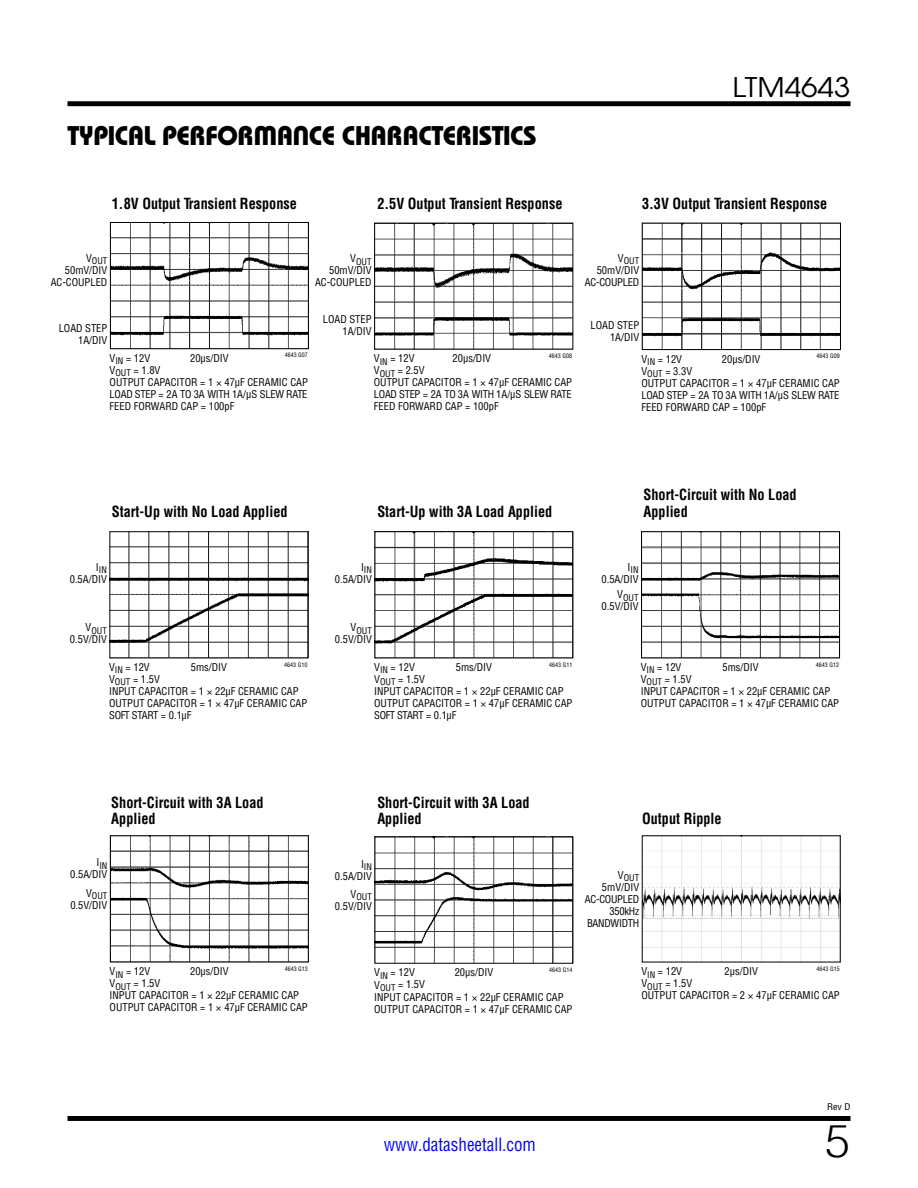
<style>
.page{position:relative;width:918px;height:1188px;background:#fff}
.page>*{position:absolute;margin:0;border:0;box-sizing:border-box;transform-origin:0 0}
.t1{font:300 45px "Helvetica";color:#000}
.Section_Heads_non-TO{font:27px "Linear Bauhaus";letter-spacing:-.02em;color:#000}
.t2{font:27px "Avant Garde";color:#000;scale:1.1 1}
.t3{font:18px "Linear Helv Cond";color:#00f;scale:.95 1}
.Graph_Titles{font:700 15px/16.5px "Linear Helv Cond";color:#000;scale:.95 1}
.t4{font:10.5px/12px "Linear Helv Cond";color:#000}
.t5{font:10.5px/12px "Linear Helv Cond";letter-spacing:-.025em;color:#000;text-align:right}
.t6{font:9px "Linear Helv Cond";color:#000}
.t7{font:9px "Linear Helv Cond";color:#000;scale:1.1 1}
.t8{font:6px "Linear Helv Cond";color:#000}
</style>
<div class="page">
<div style="left:68px;top:1116px;width:782px;height:5px;background:#000"></div>
<div style="left:68px;top:101px;width:782px;height:5px;background:#000"></div>
<img style="left:376px;top:225px;width:195px;height:123px">
<div style="left:374px;top:223px;width:199px;height:127px;border:1px solid #000"></div>
<img style="left:644px;top:225px;width:195px;height:123px">
<div style="left:642px;top:223px;width:199px;height:127px;border:1px solid #000"></div>
<img style="left:111px;top:533px;width:195px;height:123px">
<div style="left:109px;top:531px;width:199px;height:127px;border:1px solid #000"></div>
<img style="left:376px;top:533px;width:195px;height:123px">
<div style="left:374px;top:531px;width:199px;height:127px;border:1px solid #000"></div>
<img style="left:643px;top:533px;width:195px;height:123px">
<div style="left:641px;top:531px;width:199px;height:127px;border:1px solid #000"></div>
<img style="left:112px;top:224px;width:195px;height:123px">
<div style="left:110px;top:222px;width:199px;height:127px;border:1px solid #000"></div>
<img style="left:112px;top:837px;width:195px;height:124px">
<div style="left:110px;top:835px;width:199px;height:128px;border:1px solid #000"></div>
<img style="left:376px;top:839px;width:195px;height:123px">
<img style="left:644px;top:837px;width:195px;height:123px">
<p class="Section_Heads_non-TO" style="left:68px;top:119px;width:471px">TYPICAL PERFORMANCE CHARACTERISTICS</p>
<h2 class="t2" style="left:732px;top:70px;width:109px">LTM4643</h2>
<p class="Graph_Titles" style="left:112px;top:195px;width:196px">1.8V Output Transient Response</p>
<p class="Graph_Titles" style="left:377px;top:195px;width:196px">2.5V Output Transient Response</p>
<p class="Graph_Titles" style="left:642px;top:195px;width:196px">3.3V Output Transient Response</p>
<p class="t6" style="left:86px;top:255px;width:23px"><sup>V</sup>OUT</p>
<p class="t4" style="left:51px;top:264px;width:58px;text-align:right">50mV/DIV<br>AC-COUPLED</p>
<p class="t4" style="left:59px;top:322px;width:50px;text-align:right">LOAD STEP<br>1A/DIV</p>
<p class="t6" style="left:350px;top:256px;width:23px"><sup>V</sup>OUT</p>
<p class="t4" style="left:315px;top:264px;width:58px;text-align:right">50mV/DIV<br>AC-COUPLED</p>
<p class="t4" style="left:323px;top:313px;width:50px;text-align:right">LOAD STEP<br>1A/DIV</p>
<p class="t4" style="left:190px;top:352px;width:40px">20µs/DIV</p>
<p class="t8" style="left:285px;top:352px;width:25px">4643 G07</p>
<p class="t4" style="left:110px;top:352px;width:200px">V<sub>IN</sub> = 12V<br>V<sub>OUT</sub> = 1.8V<br>OUTPUT CAPACITOR = 1 47µF CERAMIC CAP<br>LOAD STEP = 2A TO 3A WITH 1A/µS SLEW RATE<br>FEED FORWARD CAP = 100pF</p>
<p class="t4" style="left:453px;top:352px;width:40px">20µs/DIV</p>
<p class="t8" style="left:549px;top:352px;width:25px">4643 G08</p>
<p class="t4" style="left:374px;top:352px;width:200px">V<sub>IN</sub> = 12V<br>V<sub>OUT</sub> = 2.5V<br>OUTPUT CAPACITOR = 1 47µF CERAMIC CAP<br>LOAD STEP = 2A TO 3A WITH 1A/µS SLEW RATE<br>FEED FORWARD CAP = 100pF</p>
<p class="t6" style="left:618px;top:255px;width:23px"><sup>V</sup>OUT</p>
<p class="t5" style="left:585px;top:264px;width:56px">50mV/DIV<br>AC-COUPLED</p>
<p class="t4" style="left:591px;top:319px;width:50px;text-align:right">LOAD STEP<br>1A/DIV</p>
<p class="t4" style="left:722px;top:353px;width:40px">20µs/DIV</p>
<p class="t8" style="left:817px;top:352px;width:25px">4643 G09</p>
<p class="t4" style="left:641px;top:353px;width:200px">V<sub>IN</sub> = 12V<br>V<sub>OUT</sub> = 3.3V<br>OUTPUT CAPACITOR = 1 47µF CERAMIC CAP<br>LOAD STEP = 2A TO 3A WITH 1A/µS SLEW RATE<br>FEED FORWARD CAP = 100pF</p>
<p class="Graph_Titles" style="left:112px;top:503px;width:187px">Start-Up with No Load Applied</p>
<p class="Graph_Titles" style="left:377px;top:503px;width:186px">Start-Up with 3A Load Applied</p>
<p class="t6" style="left:96px;top:565px;width:12px"><sup>I</sup>IN</p>
<p class="t4" style="left:70px;top:573px;width:39px">0.5A/DIV</p>
<p class="t6" style="left:361px;top:565px;width:12px"><sup>I</sup>IN</p>
<p class="t4" style="left:335px;top:573px;width:39px">0.5A/DIV</p>
<p class="t6" style="left:86px;top:625px;width:23px"><sup>V</sup>OUT</p>
<p class="t4" style="left:70px;top:634px;width:38px">0.5V/DIV</p>
<p class="t6" style="left:351px;top:625px;width:23px"><sup>V</sup>OUT</p>
<p class="t4" style="left:335px;top:634px;width:38px">0.5V/DIV</p>
<p class="t4" style="left:191px;top:661px;width:38px">5ms/DIV</p>
<p class="t8" style="left:284px;top:661px;width:25px">4643 G10</p>
<p class="t4" style="left:109px;top:661px;width:200px">V<sub>IN</sub> = 12V<br>V<sub>OUT</sub> = 1.5V<br>INPUT CAPACITOR = 1 22µF CERAMIC CAP<br>OUTPUT CAPACITOR = 1 47µF CERAMIC CAP<br>SOFT START = 0.1µF</p>
<p class="t4" style="left:456px;top:661px;width:38px">5ms/DIV</p>
<p class="t8" style="left:549px;top:661px;width:25px">4643 G11</p>
<p class="t4" style="left:374px;top:661px;width:200px">V<sub>IN</sub> = 12V<br>V<sub>OUT</sub> = 1.5V<br>INPUT CAPACITOR = 1 22µF CERAMIC CAP<br>OUTPUT CAPACITOR = 1 47µF CERAMIC CAP<br>SOFT START = 0.1µF</p>
<p class="Graph_Titles" style="left:644px;top:487px;width:163px">Short-Circuit with No Load<br>Applied</p>
<p class="t6" style="left:628px;top:565px;width:12px"><sup>I</sup>IN</p>
<p class="t4" style="left:601px;top:573px;width:39px">0.5A/DIV</p>
<p class="t6" style="left:617px;top:592px;width:23px"><sup>V</sup>OUT</p>
<p class="t4" style="left:602px;top:601px;width:38px">0.5V/DIV</p>
<p class="t4" style="left:722px;top:661px;width:38px">5ms/DIV</p>
<p class="t8" style="left:816px;top:661px;width:25px">4643 G12</p>
<p class="t4" style="left:641px;top:661px;width:200px">V<sub>IN</sub> = 12V<br>V<sub>OUT</sub> = 1.5V<br>INPUT CAPACITOR = 1 22µF CERAMIC CAP<br>OUTPUT CAPACITOR = 1 47µF CERAMIC CAP</p>
<p class="Graph_Titles" style="left:111px;top:794px;width:162px">Short-Circuit with 3A Load<br>Applied</p>
<p class="Graph_Titles" style="left:377px;top:794px;width:162px">Short-Circuit with 3A Load<br>Applied</p>
<p class="t6" style="left:96px;top:860px;width:12px"><sup>I</sup>IN</p>
<p class="t4" style="left:70px;top:868px;width:39px">0.5A/DIV</p>
<p class="t6" style="left:86px;top:890px;width:23px"><sup>V</sup>OUT</p>
<p class="t4" style="left:70px;top:899px;width:38px">0.5V/DIV</p>
<p class="t6" style="left:361px;top:861px;width:12px"><sup>I</sup>IN</p>
<p class="t4" style="left:335px;top:870px;width:39px">0.5A/DIV</p>
<p class="t6" style="left:351px;top:891px;width:23px"><sup>V</sup>OUT</p>
<p class="t4" style="left:335px;top:900px;width:38px">0.5V/DIV</p>
<p class="Graph_Titles" style="left:642px;top:810px;width:85px">Output Ripple</p>
<p class="t6" style="left:618px;top:872px;width:23px"><sup>V</sup>OUT</p>
<p class="t5" style="left:585px;top:881px;width:56px">5mV/DIV<br>AC-COUPLED<br>350kHz<br>BANDWIDTH</p>
<p class="t4" style="left:190px;top:965px;width:40px">20µs/DIV</p>
<p class="t8" style="left:285px;top:965px;width:25px">4643 G13</p>
<p class="t4" style="left:110px;top:965px;width:200px">V<sub>IN</sub> = 12V<br>V<sub>OUT</sub> = 1.5V<br>INPUT CAPACITOR = 1 22µF CERAMIC CAP<br>OUTPUT CAPACITOR = 1 47µF CERAMIC CAP</p>
<p class="t4" style="left:455px;top:967px;width:40px">20µs/DIV</p>
<p class="t8" style="left:549px;top:966px;width:25px">4643 G14</p>
<p class="t4" style="left:374px;top:967px;width:200px">V<sub>IN</sub> = 12V<br>V<sub>OUT</sub> = 1.5V<br>INPUT CAPACITOR = 1 22µF CERAMIC CAP<br>OUTPUT CAPACITOR = 1 47µF CERAMIC CAP</p>
<p class="t4" style="left:725px;top:965px;width:35px">2µs/DIV</p>
<p class="t8" style="left:817px;top:965px;width:25px">4643 G15</p>
<p class="t4" style="left:641px;top:965px;width:200px">V<sub>IN</sub> = 12V<br>V<sub>OUT</sub> = 1.5V<br>OUTPUT CAPACITOR = 2 47µF CERAMIC CAP</p>
<h3 class="t3" style="left:384px;top:1133px;width:161px">www.datasheetall.com</h3>
<p class="t7" style="left:827px;top:1102px;width:23px">Rev D</p>
<h1 class="t1" style="left:825px;top:1103px;width:27px">5</h1>
</div>
